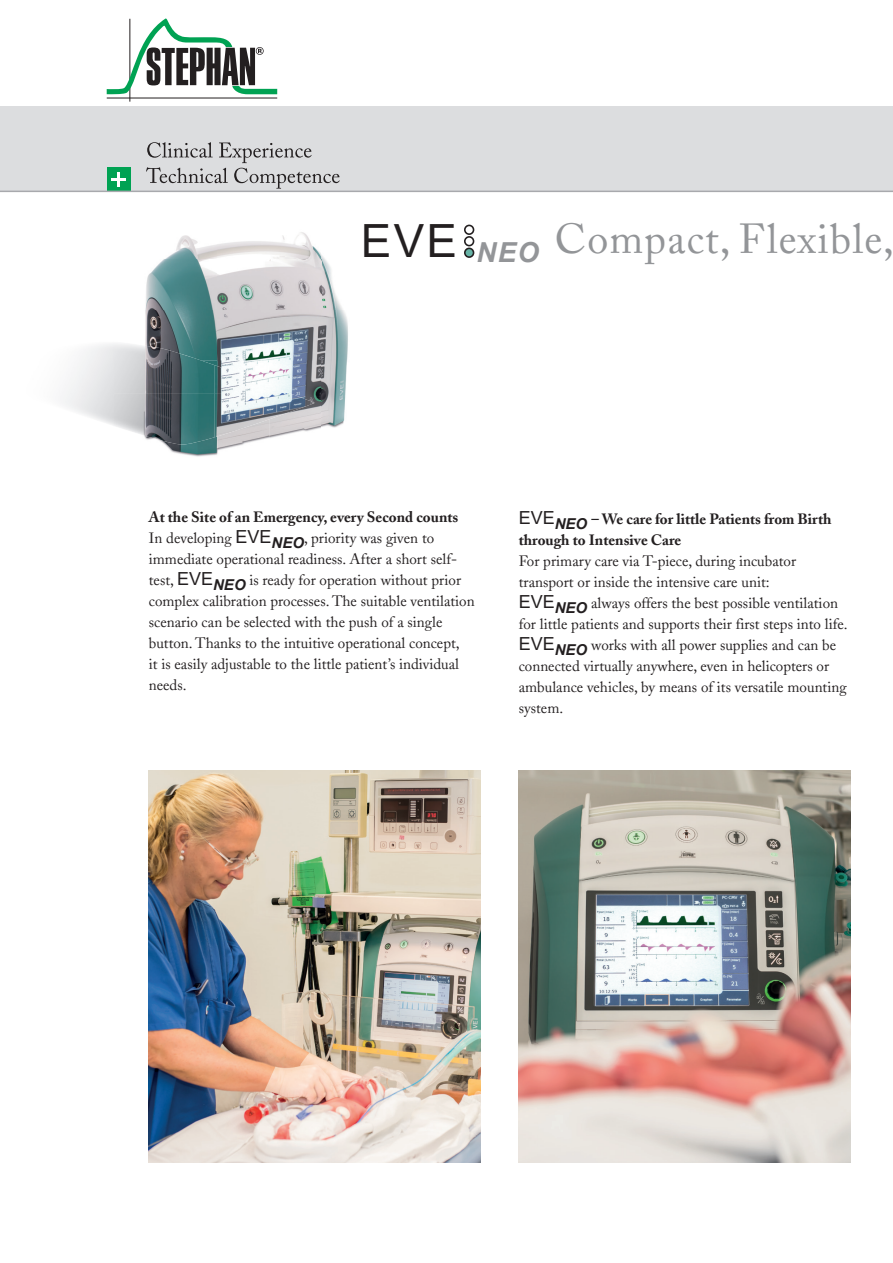
<style>
.page{position:relative;width:893px;height:1263px;background:#fff}
.page>*{position:absolute;margin:0;border:0;box-sizing:border-box;transform-origin:0 0}
.t1{font:42px "Adobe Caslon";letter-spacing:.03em;color:#939598}
.t2{font:15px/21px "Adobe Caslon";color:#231f20}
.t3{font:700 15px/21px "Adobe Caslon";color:#231f20}
.s1{font-family:"Arial";font-size:45.75px;color:#231f20}
.s2{font-weight:700}
.s3{font-family:"Arial";font-size:18px}
.s4{font-family:"Arial";font-weight:700;font-style:italic}
.s5{font-family:"Arial";font-weight:400;font-size:18px}
.s6{font-family:"Arial";font-style:italic}
</style>
<div class="page">
<img style="left:145px;top:232px;width:176px;height:128px">
<img style="left:321px;top:255px;width:27px;height:173px">
<img style="left:214px;top:360px;width:55px;height:5px">
<img style="left:269px;top:360px;width:52px;height:78px">
<img style="left:165px;top:437px;width:52px;height:20px">
<img style="left:217px;top:437px;width:52px;height:17px">
<img style="left:114px;top:342px;width:100px;height:103px">
<img style="left:214px;top:365px;width:76px;height:28px">
<img style="left:214px;top:393px;width:101px;height:44px">
<div style="left:0;top:106px;width:893px;height:85px;background:#dcdddf"></div>
<hr style="left:129px;top:19px;width:1px;height:83px;background:#231f20">
<hr style="left:107px;top:98px;width:170px;height:1px;background:#231f20">
<svg style="left:107px;top:18px;width:170px;height:76px"></svg>
<svg style="left:146px;top:142px;width:194px;height:47px"></svg>
<div style="left:107px;top:168px;width:24px;height:23px;background:#00a253"></div>
<hr style="left:117px;top:172px;width:3px;height:15px;background:#fff">
<hr style="left:111px;top:178px;width:15px;height:3px;background:#fff">
<div style="left:464px;top:225px;width:10px;height:10px;border:2px solid #231f20;border-radius:50%"></div>
<div style="left:464px;top:236px;width:10px;height:10px;border:2px solid #231f20;border-radius:50%"></div>
<div style="left:465px;top:248px;width:9px;height:9px;background:#66b3a6;border-radius:50%"></div>
<div style="left:464px;top:248px;width:10px;height:10px;border:2px solid #231f20;border-radius:50%"></div>
<hr style="left:0;top:191px;width:893px;height:1px;background:#a8a9ad">
<img style="left:149px;top:771px;width:331px;height:391px">
<img style="left:519px;top:771px;width:331px;height:391px">
<h1 class="t1" style="left:361px;top:214px;width:534px"><span class="s1">EVE</span> <sub>NEO</sub> Compact, Flexible,</h1>
<p class="t2" style="left:149px;top:507px;width:327px"><span class="s2">At the Site of an Emergency, every Second counts </span>In developing <span class="s3">EVE</span><span class="s4">NEO</span>, priority was given to immediate operational readiness. After a short self&shy;test, <span class="s3">EVE</span><span class="s4">NEO</span> is ready for operation without prior complex calibration processes. The suitable ventilation scenario can be selected with the push of a single button. Thanks to the intuitive operational concept,<br>it is easily adjustable to the little patient’s individual needs.</p>
<p class="t3" style="left:519px;top:509px;width:314px"><span class="s5">EVE</span><span class="s6">NEO</span> – We care for little Patients from Birth through to Intensive Care</p>
<p class="t2" style="left:519px;top:551px;width:330px">For primary care via T-piece, during incubator transport or inside the intensive care unit:<br><span class="s3">EVE</span><span class="s4">NEO</span> always offers the best possible ventilation for little patients and supports their first steps into life.<br><span class="s3">EVE</span><span class="s4">NEO</span> works with all power supplies and can be connected virtually anywhere, even in helicopters or ambulance vehicles, by means of its versatile mounting system.</p>
</div>
